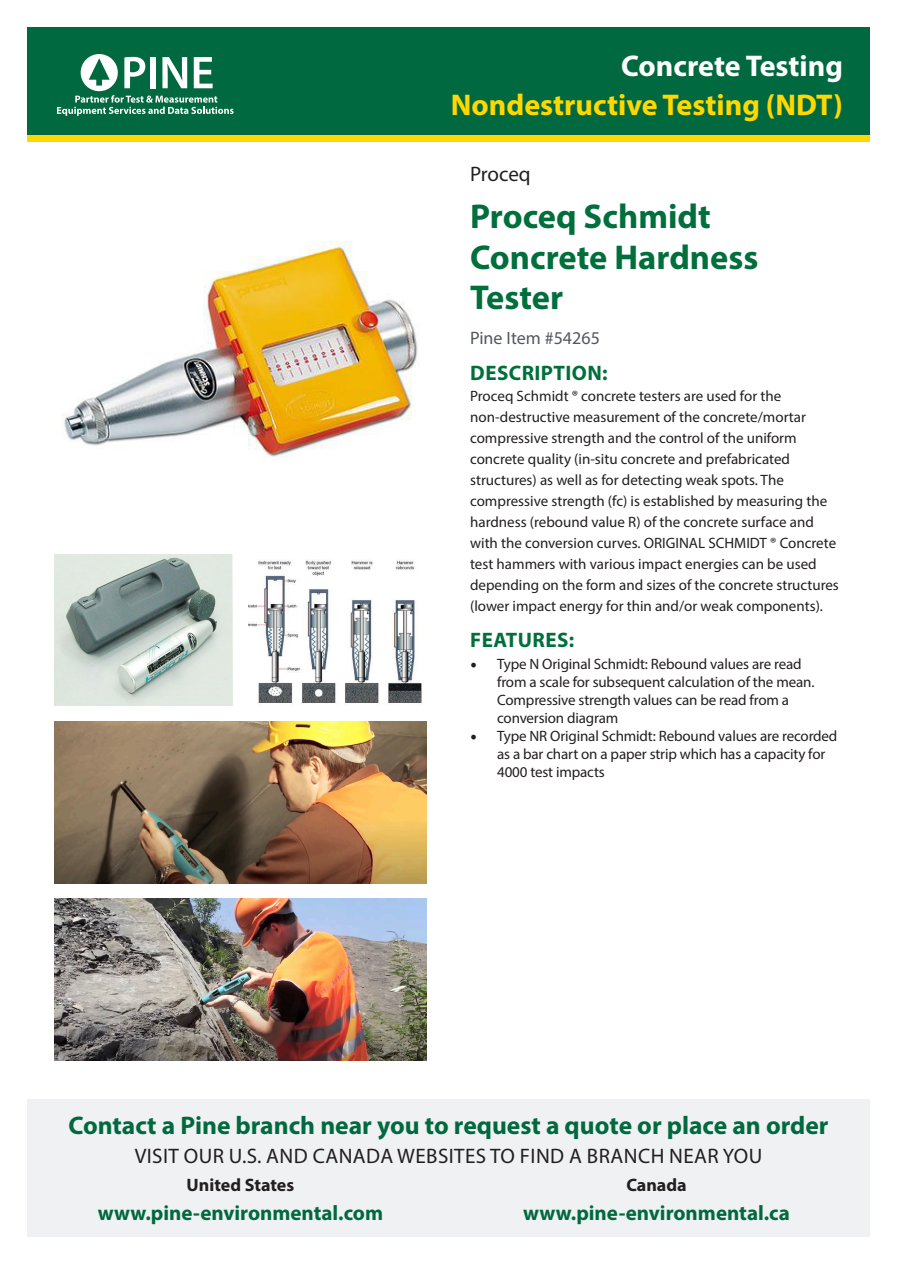
<style>
.page{position:relative;width:897px;height:1264px;background:#fff}
.page>*{position:absolute;margin:0;border:0;box-sizing:border-box;transform-origin:0 0}
.t1{font:700 34.5px/40.5px "Myriad Pro";color:#006f3c}
.t2{font:700 30px "Myriad Pro";color:#ffd801}
.t3{font:700 30px "Myriad Pro";color:#fff}
.t4{font:700 25.5px "Myriad Pro";color:#00693f}
.t5{font:21px "Myriad Pro";letter-spacing:.02em;color:#231f20}
.t6{font:700 21px "Myriad Pro";color:#00693f}
.t7{font:700 21px "Myriad Pro";letter-spacing:.02em;color:#006f3c}
.t8{font:700 18px "Myriad Pro";color:#231f20}
.t9{font:18px "Myriad Pro";color:#535860}
.t10{font:15px/21px "Myriad Pro";color:#231f20}
.s1{font-family:"Minion Pro";font-size:18px}
</style>
<div class="page">
<div style="left:27px;top:27px;width:842px;height:108px;background:#00693f"></div>
<div style="left:27px;top:135px;width:842px;height:7px;background:#ffd801"></div>
<svg style="left:57px;top:54px;width:176px;height:62px"></svg>
<div style="left:27px;top:1099px;width:842px;height:138px;background:#f0f1f2"></div>
<img style="left:63px;top:241px;width:355px;height:216px">
<img style="left:54px;top:554px;width:178px;height:151px">
<img style="left:248px;top:560px;width:174px;height:143px">
<img style="left:54px;top:721px;width:373px;height:162px">
<img style="left:54px;top:898px;width:373px;height:162px">
<p class="t3" style="left:621px;top:47px;width:223px">Concrete Testing</p>
<p class="t2" style="left:451px;top:85px;width:393px">Nondestructive Testing (NDT)</p>
<p class="t5" style="left:470px;top:161px;width:62px">Proceq</p>
<p class="t1" style="left:470px;top:195px;width:290px">Proceq Schmidt<br>Concrete Hardness<br>Tester</p>
<p class="t9" style="left:470px;top:327px;width:131px">Pine Item #54265</p>
<p class="t7" style="left:470px;top:359px;width:139px">DESCRIPTION:</p>
<p class="t10" style="left:470px;top:385px;width:370px">Proceq Schmidt ® concrete testers are used for the non-destructive measurement of the concrete/mortar compressive strength and the control of the uniform concrete quality (in-situ concrete and prefabricated structures) as well as for detecting weak spots. The compressive strength (fc) is established by measuring the hardness (rebound value R) of the concrete surface and with the conversion curves. ORIGINAL SCHMIDT ® Concrete test hammers with various impact energies can be used depending on the form and sizes of the concrete structures (lower impact energy for thin and/or weak components).</p>
<p class="t7" style="left:470px;top:626px;width:105px">FEATURES:</p>
<p class="t10" style="left:497px;top:654px;width:319px;line-height:18px;text-indent:-27px"><span class="s1">•</span> Type N Original Schmidt: Rebound values are read from a scale for subsequent calculation of the mean.<br>Compressive strength values can be read from a conversion diagram</p>
<p class="t10" style="left:497px;top:726px;width:342px;line-height:18px;text-indent:-27px"><span class="s1">•</span> Type NR Original Schmidt: Rebound values are recorded as a bar chart on a paper strip which has a capacity for<br>4000 test impacts</p>
<p class="t4" style="left:68px;top:1109px;width:761px">Contact a Pine branch near you to request a quote or place an order</p>
<p class="t5" style="left:135px;top:1143px;width:629px">VISIT OUR U.S. AND CANADA WEBSITES TO FIND A BRANCH NEAR YOU</p>
<p class="t8" style="left:187px;top:1173px;width:109px">United States</p>
<p class="t8" style="left:626px;top:1173px;width:62px">Canada</p>
<p class="t6" style="left:98px;top:1199px;width:287px">www.pine-environmental.com</p>
<p class="t6" style="left:523px;top:1199px;width:268px">www.pine-environmental.ca</p>
</div>
